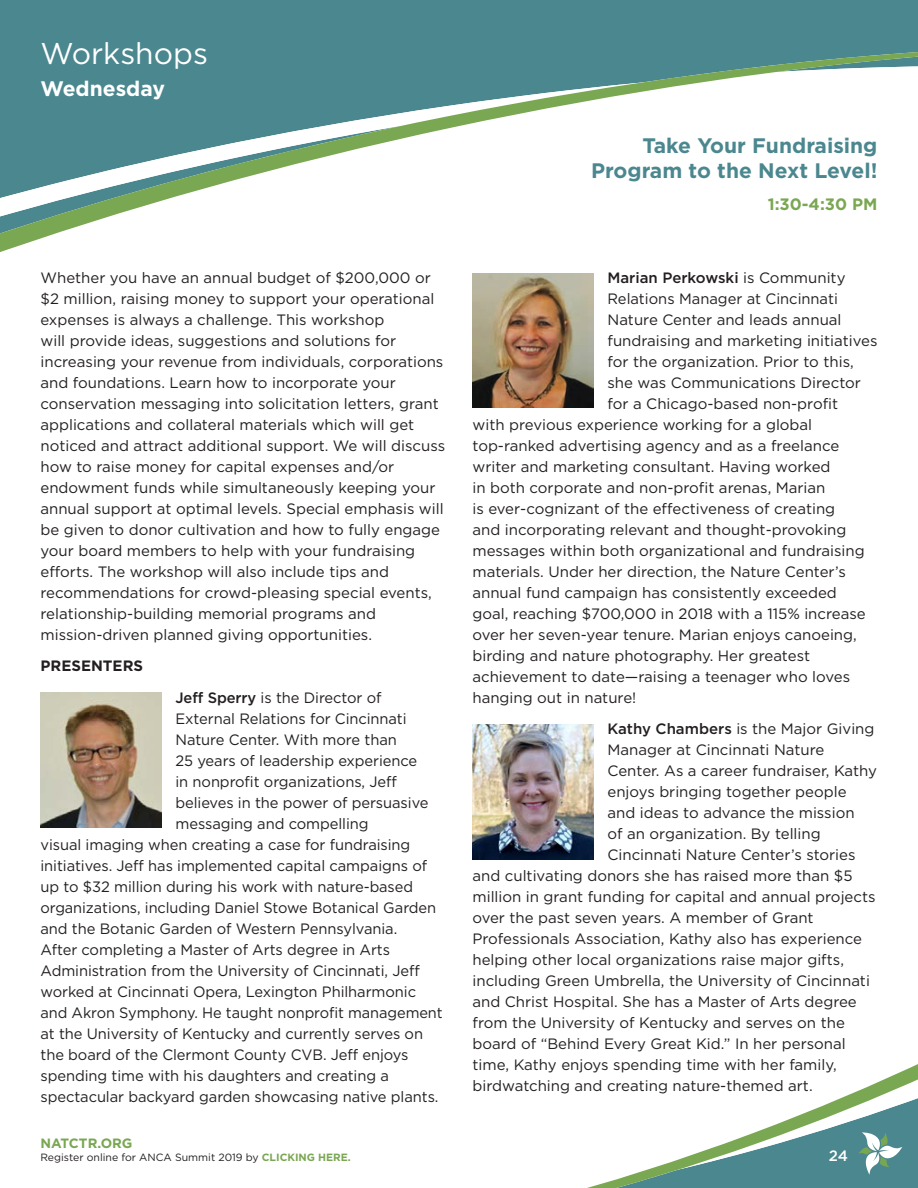
<style>
.page{position:relative;width:918px;height:1188px;background:#fff}
.page>*{position:absolute;margin:0;border:0;box-sizing:border-box;transform-origin:0 0}
.Heading_in_Blue_Curv{font:30px "Gotham HTF";color:#fff}
.Body___Subhead{font:700 21px/25.5px "Gotham HTF";color:#4b878f;text-align:right}
.Subhead_in_Blue{font:700 21px "Gotham HTF";color:#fff}
.Body_Copy___Mini_Sub{font:700 16.5px "Gotham HTF";color:#7aa752}
.Body_Copy___10_14{font:15px/21px "Gotham HTF";color:#231f20}
.Body_Copy___10_14-2{font:500 15px "Gotham HTF";color:#231f20}
.Workshop_black_sub{font:700 15px "Gotham HTF";color:#231f20}
.t1{font:500 15px "Gotham HTF";color:#fff}
.t2{font:700 13.5px "Gotham HTF";color:#7aa752}
.t3{font:10.5px "Gotham HTF";color:#231f20}
.s1{font-weight:500}
.s2{font-weight:700;color:#7aa752}
.s3{font-weight:400}
</style>
<div class="page">
<div style="left:0;top:0;width:918px;height:51px;background:#4b878f"></div>
<svg style="left:853px;top:1064px;width:65px;height:29px"></svg>
<svg style="left:0;top:51px;width:918px;height:201px"></svg>
<svg style="left:587px;top:1093px;width:331px;height:95px"></svg>
<img style="left:40px;top:693px;width:122px;height:135px">
<img style="left:472px;top:724px;width:122px;height:136px">
<img style="left:472px;top:273px;width:122px;height:135px">
<p class="Heading_in_Blue_Curv" style="left:40px;top:37px;width:169px">Workshops</p>
<p class="Subhead_in_Blue" style="left:40px;top:76px;width:126px">Wednesday</p>
<p class="Body_Copy___10_14" style="left:40px;top:267px;width:406px">Whether you have an annual budget of $200,000 or $2 million, raising money to support your operational expenses is always a challenge. This workshop<br>will provide ideas, suggestions and solutions for increasing your revenue from individuals, corporations and foundations. Learn how to incorporate your conservation messaging into solicitation letters, grant applications and collateral materials which will get noticed and attract additional support. We will discuss how to raise money for capital expenses and/or endowment funds while simultaneously keeping your annual support at optimal levels. Special emphasis will be given to donor cultivation and how to fully engage your board members to help with your fundraising efforts. The workshop will also include tips and recommendations for crowd-pleasing special events, relationship-building memorial programs and mission-driven planned giving opportunities.</p>
<p class="Workshop_black_sub" style="left:40px;top:657px;width:104px">PRESENTERS</p>
<p class="Body_Copy___10_14" style="left:176px;top:687px;width:208px"><span class="s1">Jeff Sperry</span> is the Director of</p>
<p class="Body_Copy___10_14" style="left:176px;top:708px;width:233px">External Relations for Cincinnati</p>
<p class="Body_Copy___10_14" style="left:176px;top:729px;width:223px">Nature Center. With more than</p>
<p class="Body_Copy___10_14" style="left:176px;top:750px;width:243px">25 years of leadership experience</p>
<p class="Body_Copy___10_14" style="left:176px;top:771px;width:223px">in nonprofit organizations, Jeff</p>
<p class="Body_Copy___10_14" style="left:176px;top:792px;width:255px">believes in the power of persuasive</p>
<p class="Body_Copy___10_14" style="left:176px;top:813px;width:195px">messaging and compelling</p>
<p class="Body_Copy___10_14" style="left:40px;top:834px;width:371px">visual imaging when creating a case for fundraising</p>
<p class="Body_Copy___10_14" style="left:40px;top:855px;width:388px">initiatives. Jeff has implemented capital campaigns of</p>
<p class="Body_Copy___10_14" style="left:40px;top:876px;width:374px">up to $32 million during his work with nature-based</p>
<p class="Body_Copy___10_14" style="left:40px;top:897px;width:397px">organizations, including Daniel Stowe Botanical Garden</p>
<p class="Body_Copy___10_14" style="left:40px;top:918px;width:358px">and the Botanic Garden of Western Pennsylvania.</p>
<p class="Body_Copy___10_14" style="left:40px;top:939px;width:351px">After completing a Master of Arts degree in Arts</p>
<p class="Body_Copy___10_14" style="left:40px;top:960px;width:381px">Administration from the University of Cincinnati, Jeff</p>
<p class="Body_Copy___10_14" style="left:40px;top:981px;width:377px">worked at Cincinnati Opera, Lexington Philharmonic</p>
<p class="Body_Copy___10_14" style="left:40px;top:1002px;width:404px">and Akron Symphony. He taught nonprofit management</p>
<p class="Body_Copy___10_14" style="left:40px;top:1023px;width:384px">at the University of Kentucky and currently serves on</p>
<p class="Body_Copy___10_14" style="left:40px;top:1044px;width:370px">the board of the Clermont County CVB. Jeff enjoys</p>
<p class="Body_Copy___10_14" style="left:40px;top:1065px;width:350px">spending time with his daughters and creating a</p>
<p class="Body_Copy___10_14" style="left:40px;top:1086px;width:400px">spectacular backyard garden showcasing native plants.</p>
<p class="t2" style="left:40px;top:1135px;width:94px">NATCTR.ORG</p>
<p class="t3" style="left:40px;top:1152px;width:312px">Register online for ANCA Summit 2019 by <span class="s2">CLICKING HERE.</span></p>
<p class="Body___Subhead" style="left:591px;top:132px;width:288px">Take Your Fundraising<br>Program to the Next Level!</p>
<p class="Body_Copy___Mini_Sub" style="left:768px;top:195px;width:111px">1:30-4:30 PM</p>
<p class="Body_Copy___10_14-2" style="left:608px;top:269px;width:240px">Marian Perkowski <span class="s3">is Community</span></p>
<p class="Body_Copy___10_14" style="left:608px;top:288px;width:232px">Relations Manager at Cincinnati</p>
<p class="Body_Copy___10_14" style="left:608px;top:309px;width:236px">Nature Center and leads annual</p>
<p class="Body_Copy___10_14" style="left:608px;top:330px;width:271px">fundraising and marketing initiatives</p>
<p class="Body_Copy___10_14" style="left:608px;top:351px;width:248px">for the organization. Prior to this,</p>
<p class="Body_Copy___10_14" style="left:608px;top:372px;width:255px">she was Communications Director</p>
<p class="Body_Copy___10_14" style="left:608px;top:393px;width:232px">for a Chicago-based non-profit</p>
<p class="Body_Copy___10_14" style="left:472px;top:414px;width:341px">with previous experience working for a global</p>
<p class="Body_Copy___10_14" style="left:472px;top:435px;width:368px">top-ranked advertising agency and as a freelance</p>
<p class="Body_Copy___10_14" style="left:472px;top:456px;width:360px">writer and marketing consultant. Having worked</p>
<p class="Body_Copy___10_14" style="left:472px;top:477px;width:355px">in both corporate and non-profit arenas, Marian</p>
<p class="Body_Copy___10_14" style="left:472px;top:498px;width:364px">is ever-cognizant of the effectiveness of creating</p>
<p class="Body_Copy___10_14" style="left:472px;top:519px;width:375px">and incorporating relevant and thought-provoking</p>
<p class="Body_Copy___10_14" style="left:472px;top:540px;width:394px">messages within both organizational and fundraising</p>
<p class="Body_Copy___10_14" style="left:472px;top:561px;width:375px">materials. Under her direction, the Nature Center’s</p>
<p class="Body_Copy___10_14" style="left:472px;top:582px;width:366px">annual fund campaign has consistently exceeded</p>
<p class="Body_Copy___10_14" style="left:472px;top:603px;width:395px">goal, reaching $700,000 in 2018 with a 115% increase</p>
<p class="Body_Copy___10_14" style="left:472px;top:624px;width:386px">over her seven-year tenure. Marian enjoys canoeing,</p>
<p class="Body_Copy___10_14" style="left:472px;top:645px;width:339px">birding and nature photography. Her greatest</p>
<p class="Body_Copy___10_14" style="left:472px;top:666px;width:379px">achievement to date—raising a teenager who loves</p>
<p class="Body_Copy___10_14" style="left:472px;top:687px;width:165px">hanging out in nature!</p>
<p class="Body_Copy___10_14" style="left:608px;top:718px;width:269px"><span class="s1">Kathy Chambers</span> is the Major Giving</p>
<p class="Body_Copy___10_14" style="left:608px;top:739px;width:218px">Manager at Cincinnati Nature</p>
<p class="Body_Copy___10_14" style="left:608px;top:760px;width:271px">Center. As a career fundraiser, Kathy</p>
<p class="Body_Copy___10_14" style="left:608px;top:781px;width:241px">enjoys bringing together people</p>
<p class="Body_Copy___10_14" style="left:608px;top:802px;width:249px">and ideas to advance the mission</p>
<p class="Body_Copy___10_14" style="left:608px;top:823px;width:215px">of an organization. By telling</p>
<p class="Body_Copy___10_14" style="left:608px;top:844px;width:250px">Cincinnati Nature Center’s stories</p>
<p class="Body_Copy___10_14" style="left:472px;top:865px;width:382px">and cultivating donors she has raised more than $5</p>
<p class="Body_Copy___10_14" style="left:472px;top:886px;width:405px">million in grant funding for capital and annual projects</p>
<p class="Body_Copy___10_14" style="left:472px;top:907px;width:343px">over the past seven years. A member of Grant</p>
<p class="Body_Copy___10_14" style="left:472px;top:928px;width:391px">Professionals Association, Kathy also has experience</p>
<p class="Body_Copy___10_14" style="left:472px;top:949px;width:373px">helping other local organizations raise major gifts,</p>
<p class="Body_Copy___10_14" style="left:472px;top:970px;width:399px">including Green Umbrella, the University of Cincinnati</p>
<p class="Body_Copy___10_14" style="left:472px;top:991px;width:386px">and Christ Hospital. She has a Master of Arts degree</p>
<p class="Body_Copy___10_14" style="left:472px;top:1012px;width:374px">from the University of Kentucky and serves on the</p>
<p class="Body_Copy___10_14" style="left:472px;top:1033px;width:375px">board of “Behind Every Great Kid.” In her personal</p>
<p class="Body_Copy___10_14" style="left:472px;top:1054px;width:366px">time, Kathy enjoys spending time with her family,</p>
<p class="Body_Copy___10_14" style="left:472px;top:1075px;width:342px">birdwatching and creating nature-themed art.</p>
<p class="t1" style="left:829px;top:1147px;width:21px">24</p>
</div>
